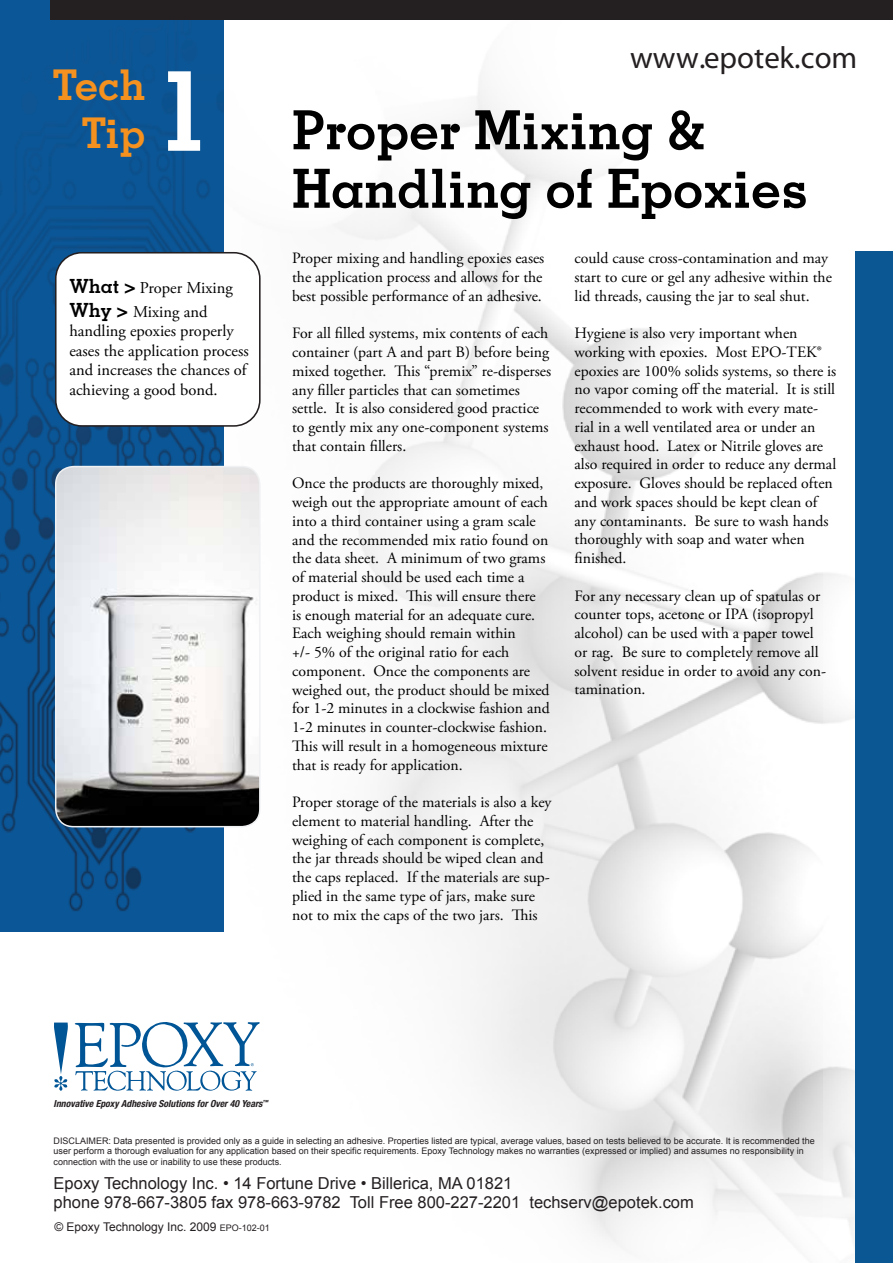
<style>
.page{position:relative;width:893px;height:1263px;background:#fff}
.page>*{position:absolute;margin:0;border:0;box-sizing:border-box;transform-origin:0 0}
.t1{font:700 54px/58.5px "Memphis LT Std";color:#000}
.t2{font:700 42.3px/47.8px "Memphis LT Std";color:#f5911f;text-align:right}
.t3{font:30.9px "Myriad Pro";color:#241f21}
.t4{font:16.5px/19.5px "Arial";color:#241f21}
.t5{font:16.5px/19.5px "Adobe Garamond Pro";color:#000}
.t6{font:15.75px/18.8px "Adobe Garamond Pro";color:#000}
.t7{font:12px "Arial";color:#241f21}
.t8{font:italic 700 condensed 9.75px "Helvetica Neue LT";color:#241f21}
.t9{font:9px/10.5px "Arial";color:#241f21}
.s1{font-size:112.5px;color:#fff}
.s2{font-family:"Memphis LT Std";font-weight:700;font-size:19.5px}
.s3{font-size:9px}
</style>
<div class="page">
<img style="left:0;top:75px;width:892px;height:1173px">
<img style="left:0;top:0;width:224px;height:931px">
<div style="left:855px;top:252px;width:38px;height:1011px;background:#0a5794"></div>
<div style="left:50px;top:0;width:843px;height:20px;background:#241f21"></div>
<svg style="left:54px;top:1022px;width:14px;height:69px"></svg>
<svg style="left:74px;top:1022px;width:186px;height:69px"></svg>
<div style="left:56px;top:253px;width:204px;height:173px;background:#fff;border-radius:26px"></div>
<div style="left:55px;top:252px;width:206px;height:175px;border:2px solid #241f21;border-radius:26px"></div>
<img style="left:56px;top:466px;width:204px;height:361px">
<div style="left:55px;top:466px;width:206px;height:361px;border:2px solid #f0f1f3;border-radius:18px"></div>
<svg style="left:121px;top:70px;width:23px;height:30px"></svg>
<h3 class="t3" style="left:630px;top:39px;width:228px">www.epotek.com</h3>
<h2 class="t2" style="left:52px;top:61px;width:95px">Tech<br>Tip</h2>
<h1 class="t1" style="left:292px;top:100px;width:517px;text-indent:-137px"><span class="s1">1</span> Proper Mixing &amp;<br>Handling of Epoxies</h1>
<p class="t6" style="left:292px;top:250px;width:254px">Proper mixing and handling epoxies eases the application process and allows for the best possible performance of an adhesive.</p>
<p class="t6" style="left:292px;top:325px;width:261px">For all filled systems, mix contents of each container (part A and part B) before being mixed together. This “premix” re-disperses any filler particles that can sometimes settle. It is also considered good practice to gently mix any one-component systems that contain fillers.</p>
<p class="t6" style="left:292px;top:474px;width:259px">Once the products are thoroughly mixed, weigh out the appropriate amount of each into a third container using a gram scale and the recommended mix ratio found on the data sheet. A minimum of two grams of material should be used each time a product is mixed. This will ensure there<br>is enough material for an adequate cure.<br>Each weighing should remain within<br>+/- 5% of the original ratio for each component. Once the components are weighed out, the product should be mixed for 1-2 minutes in a clockwise fashion and 1-2 minutes in counter-clockwise fashion.<br>This will result in a homogeneous mixture that is ready for application.</p>
<p class="t6" style="left:292px;top:793px;width:261px">Proper storage of the materials is also a key element to material handling. After the weighing of each component is complete, the jar threads should be wiped clean and the caps replaced. If the materials are sup&shy;plied in the same type of jars, make sure not to mix the caps of the two jars. This</p>
<p class="t6" style="left:574px;top:249px;width:259px">could cause cross-contamination and may start to cure or gel any adhesive within the lid threads, causing the jar to seal shut.</p>
<p class="t6" style="left:574px;top:324px;width:263px">Hygiene is also very important when working with epoxies. Most EPO-TEK® epoxies are 100% solids systems, so there is no vapor coming off the material. It is still recommended to work with every mate&shy;rial in a well ventilated area or under an exhaust hood. Latex or Nitrile gloves are also required in order to reduce any dermal exposure. Gloves should be replaced often and work spaces should be kept clean of any contaminants. Be sure to wash hands thoroughly with soap and water when finished.</p>
<p class="t6" style="left:574px;top:587px;width:253px">For any necessary clean up of spatulas or counter tops, acetone or IPA (isopropyl alcohol) can be used with a paper towel or rag. Be sure to completely remove all solvent residue in order to avoid any con&shy;tamination.</p>
<p class="t5" style="left:69px;top:276px;width:165px;line-height:24px"><span class="s2">What &gt;</span> Proper Mixing<br><span class="s2">Why &gt;</span> Mixing and</p>
<p class="t5" style="left:69px;top:322px;width:181px">handling epoxies properly eases the application process and increases the chances of achieving a good bond.</p>
<p class="t8" style="left:54px;top:1098px;width:216px">Innovative Epoxy Adhesive Solutions for Over 40 Years<sup>™</sup></p>
<p class="t9" style="left:54px;top:1135px;width:763px">DISCLAIMER: Data presented is provided only as a guide in selecting an adhesive. Properties listed are typical, average values, based on tests believed to be accurate. It is recommended the user perform a thorough evaluation for any application based on their specific requirements. Epoxy Technology makes no warranties (expressed or implied) and assumes no responsibility in connection with the use or inability to use these products.</p>
<p class="t4" style="left:54px;top:1173px;width:642px">Epoxy Technology Inc. • 14 Fortune Drive • Billerica, MA 01821<br>phone 978-667-3805 fax 978-663-9782 Toll Free 800-227-2201 techserv@epotek.com</p>
<p class="t7" style="left:54px;top:1219px;width:217px">© Epoxy Technology Inc. 2009 <span class="s3">EPO-102-01</span></p>
</div>
